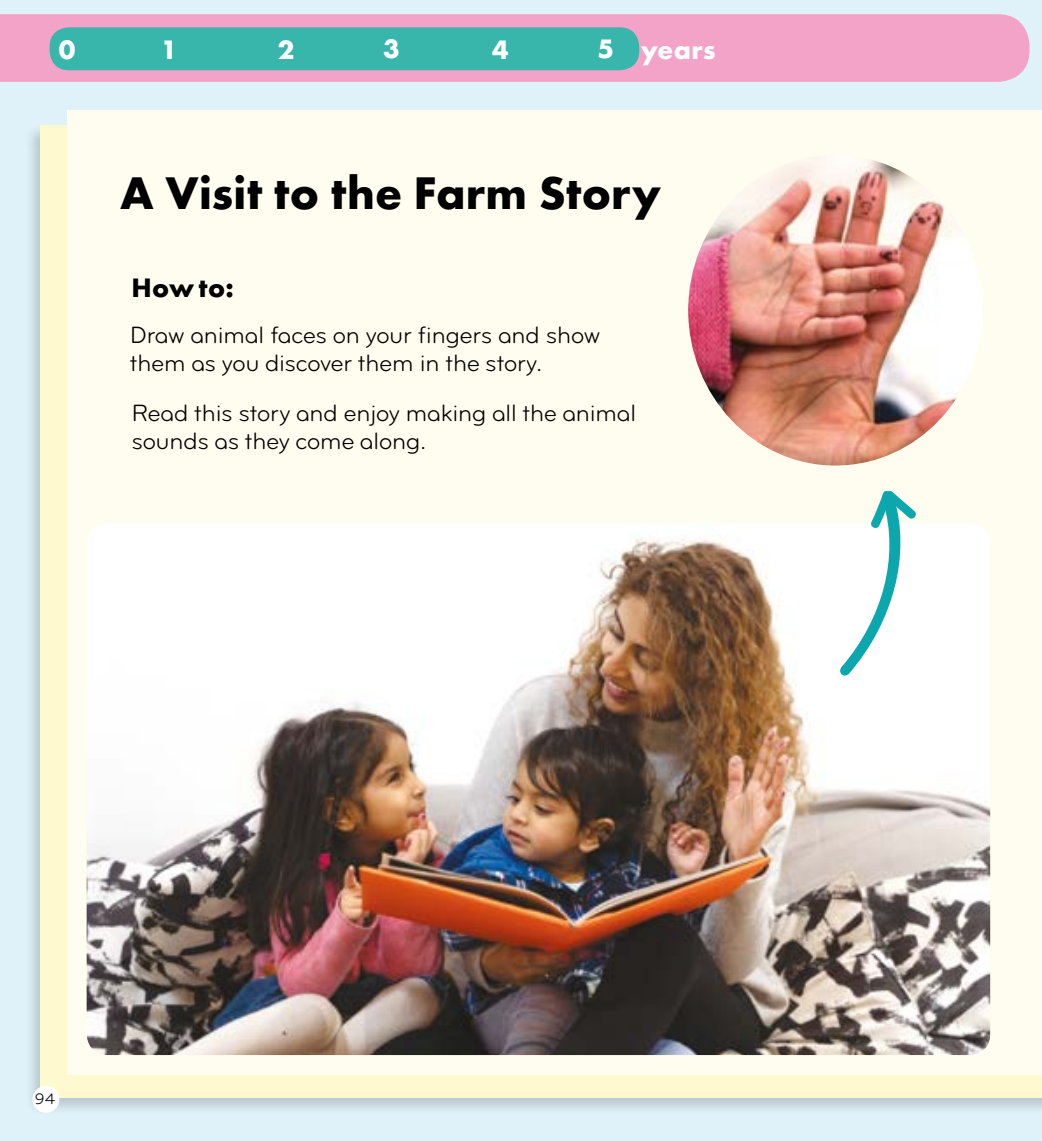
<style>
.page{position:relative;width:1042px;height:1141px;background:#e0f2f9}
.page>*{position:absolute;margin:0;border:0;box-sizing:border-box;transform-origin:0 0}
.t1{font:700 42px "Futura";letter-spacing:.005em;color:#000}
.t2{font:24.5px/28px "Okido";letter-spacing:-.02em;color:#000}
.t3{font:700 24.5px "Futura";letter-spacing:.01em;color:#fff}
.t4{font:700 24.5px "Futura";color:#000}
.t5{font:15.75px "Okido";color:#000}
</style>
<div class="page">
<div style="left:25px;top:123px;width:1017px;height:992px;background:#000;opacity:.17"></div>
<div style="left:40px;top:125px;width:1002px;height:973px;background:#fff9d0"></div>
<div style="left:67px;top:111px;width:975px;height:964px;background:#fffdef"></div>
<div style="left:0;top:14px;width:1029px;height:68px;background:#f3a3c7"></div>
<div style="left:50px;top:27px;width:589px;height:43px;background:#38b6ab;border-radius:19px"></div>
<img style="left:87px;top:524px;width:903px;height:531px">
<img style="left:688px;top:160px;width:294px;height:306px">
<svg style="left:837px;top:491px;width:81px;height:188px"></svg>
<div style="left:32px;top:1086px;width:27px;height:27px;background:#fff;border-radius:50%"></div>
<p class="t3" style="left:59px;top:38px;width:18px">0</p>
<p class="t3" style="left:161px;top:39px;width:18px">1</p>
<p class="t3" style="left:278px;top:39px;width:18px">2</p>
<p class="t3" style="left:383px;top:38px;width:18px">3</p>
<p class="t3" style="left:492px;top:39px;width:18px">4</p>
<p class="t3" style="left:597px;top:39px;width:119px">5 years</p>
<h1 class="t1" style="left:120px;top:174px;width:542px">A Visit to the Farm Story</h1>
<p class="t4" style="left:131px;top:277px;width:104px">How to:</p>
<p class="t2" style="left:130px;top:323px;width:472px">Draw animal faces on your fingers and show them as you discover them in the story.</p>
<p class="t2" style="left:131px;top:401px;width:506px">Read this story and enjoy making all the animal sounds as they come along.</p>
<p class="t5" style="left:35px;top:1093px;width:22px">94</p>
</div>
